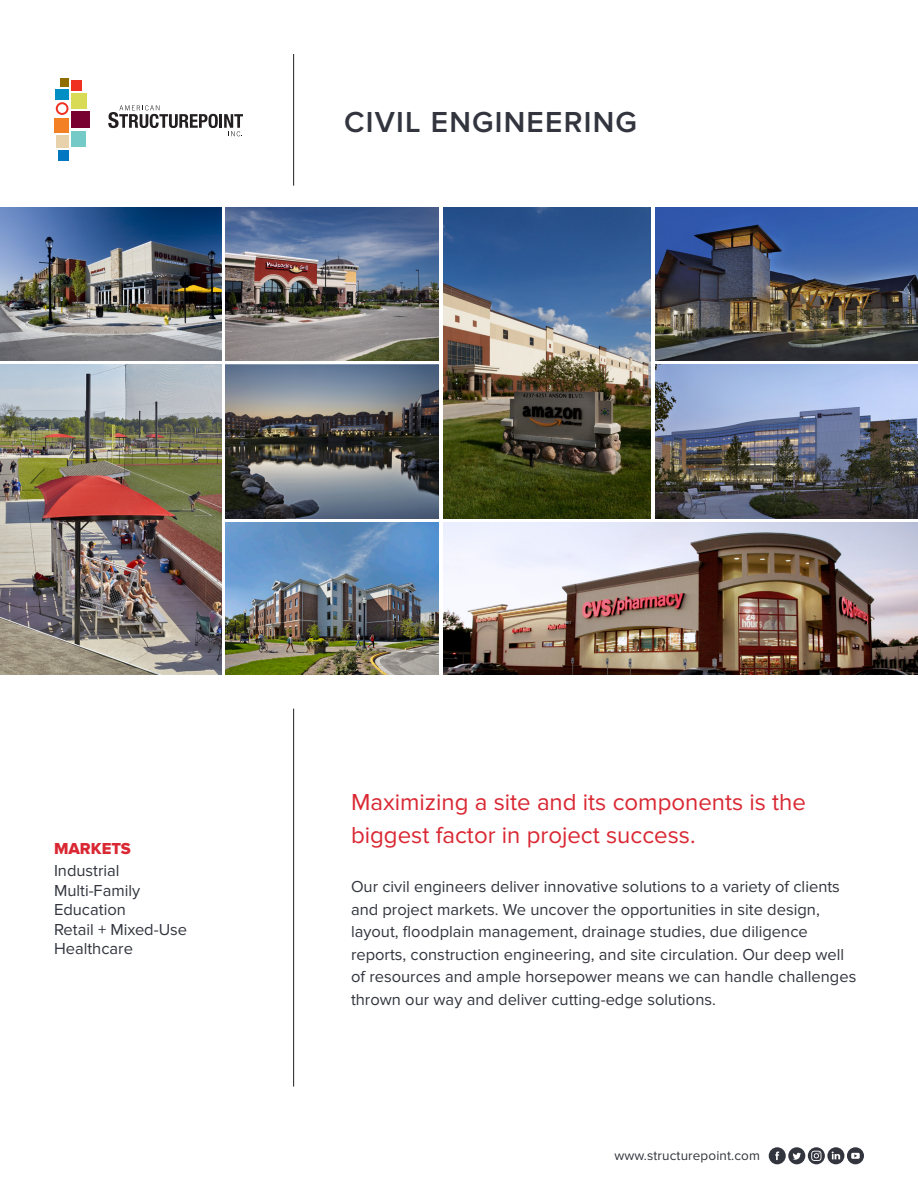
<style>
.page{position:relative;width:918px;height:1188px;background:#fff}
.page>*{position:absolute;margin:0;border:0;box-sizing:border-box;transform-origin:0 0}
.t1{font:600 30px "Proxima Nova";letter-spacing:.04em;color:#32353e}
.t2{font:24px/33px "Proxima Nova";color:#d92833}
.t3{font:16.5px/22.5px "Proxima Nova";color:#32353e}
.t4{font:16.5px "Proxima Nova Extrabld";color:#d92833}
.t5{font:13.5px "Proxima Nova";letter-spacing:.01em;color:#32353e}
</style>
<div class="page">
<svg style="left:769px;top:1147px;width:95px;height:17px"></svg>
<hr style="left:219px;top:114px;width:3px;height:14px;background:#231f20">
<svg style="left:108px;top:105px;width:110px;height:23px"></svg>
<svg style="left:224px;top:114px;width:19px;height:23px"></svg>
<div style="left:55px;top:89px;width:14px;height:10px;background:#008fc5"></div>
<div style="left:71px;top:93px;width:15px;height:16px;background:#d9da55"></div>
<div style="left:71px;top:112px;width:18px;height:16px;background:#780031"></div>
<div style="left:71px;top:131px;width:14px;height:15px;background:#73cac7"></div>
<div style="left:60px;top:78px;width:9px;height:9px;background:#906d00"></div>
<div style="left:71px;top:80px;width:11px;height:11px;background:#ef3122"></div>
<div style="left:58px;top:150px;width:11px;height:11px;background:#0077c0"></div>
<div style="left:54px;top:118px;width:15px;height:15px;background:#f48026"></div>
<div style="left:56px;top:135px;width:13px;height:13px;background:#e7d2ac"></div>
<svg style="left:56px;top:102px;width:13px;height:13px"></svg>
<hr style="left:293px;top:54px;width:1px;height:132px;background:#231f20">
<hr style="left:293px;top:709px;width:1px;height:378px;background:#231f20">
<img style="left:443px;top:523px;width:475px;height:152px">
<img style="left:655px;top:207px;width:263px;height:153px">
<img style="left:443px;top:207px;width:208px;height:311px">
<img style="left:226px;top:523px;width:213px;height:152px">
<img style="left:226px;top:365px;width:213px;height:153px">
<img style="left:226px;top:207px;width:213px;height:153px">
<img style="left:0;top:207px;width:221px;height:153px">
<img style="left:0;top:365px;width:221px;height:310px">
<img style="left:655px;top:365px;width:263px;height:153px">
<p class="t1" style="left:344px;top:104px;width:294px">CIVIL ENGINEERING</p>
<p class="t4" style="left:54px;top:839px;width:78px">MARKETS</p>
<p class="t3" style="left:54px;top:860px;width:67px">Industrial</p>
<p class="t3" style="left:54px;top:879px;width:88px">Multi-Family</p>
<p class="t3" style="left:54px;top:899px;width:73px">Education</p>
<p class="t3" style="left:54px;top:918px;width:135px">Retail + Mixed-Use</p>
<p class="t3" style="left:54px;top:938px;width:81px">Healthcare</p>
<p class="t2" style="left:351px;top:785px;width:457px">Maximizing a site and its components is the biggest factor in project success.</p>
<p class="t3" style="left:351px;top:876px;width:507px">Our civil engineers deliver innovative solutions to a variety of clients and project markets. We uncover the opportunities in site design, layout, floodplain management, drainage studies, due diligence reports, construction engineering, and site circulation. Our deep well of resources and ample horsepower means we can handle challenges thrown our way and deliver cutting-edge solutions.</p>
<p class="t5" style="left:614px;top:1148px;width:147px">www.structurepoint.com</p>
</div>
